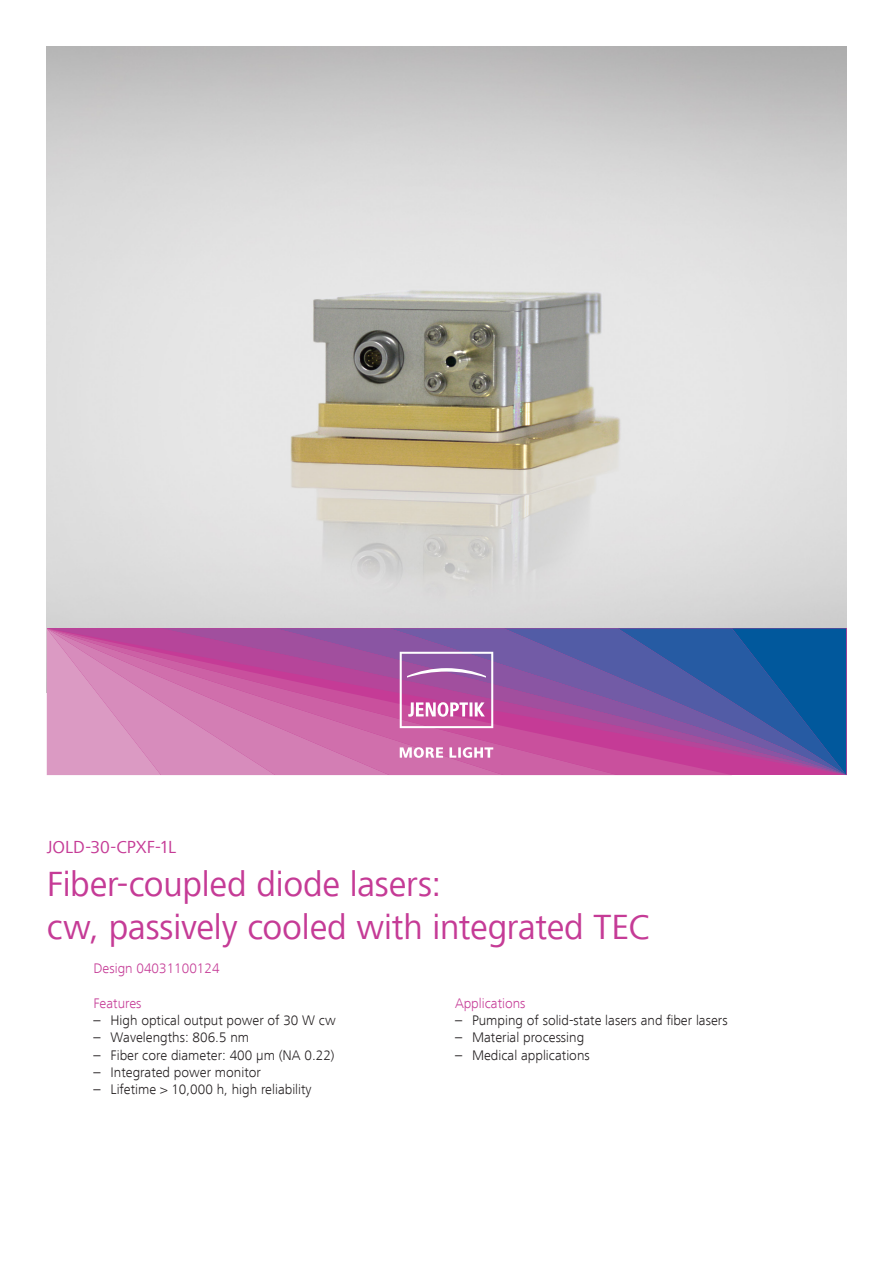
<style>
.page{position:relative;width:893px;height:1263px;background:#fff}
.page>*{position:absolute;margin:0;border:0;box-sizing:border-box;transform-origin:0 0}
.Headline_24_29_pt{font:36px "Frutiger Next LT";letter-spacing:-.005em;color:#c53b96}
.Headline_24_29_pt-2{font:18px "Frutiger Next LT";letter-spacing:-.005em;color:#c53b96}
.t1{font:300 14.25px "Frutiger Next LT";color:#231f20}
.Body_Text__Data_Shee{font:300 14.25px "Frutiger Next LT";color:#c53b96}
</style>
<div class="page">
<img style="left:47px;top:47px;width:799px;height:581px">
<svg style="left:732px;top:628px;width:114px;height:147px;background:#2d569e"></svg>
<svg style="left:618px;top:628px;width:114px;height:147px;background:#7054a1"></svg>
<svg style="left:47px;top:628px;width:571px;height:147px;background:#bb68aa"></svg>
<svg style="left:400px;top:747px;width:43px;height:11px"></svg>
<svg style="left:449px;top:747px;width:44px;height:11px"></svg>
<svg style="left:400px;top:652px;width:93px;height:76px;background:#ba6fb0"></svg>
<p class="Headline_24_29_pt-2" style="left:47px;top:837px;width:131px">JOLD-30-CPXF-1L</p>
<p class="Headline_24_29_pt" style="left:47px;top:864px;width:396px">Fiber-coupled diode lasers:</p>
<p class="Headline_24_29_pt" style="left:47px;top:907px;width:604px">cw, passively cooled with integrated TEC</p>
<p class="Body_Text__Data_Shee" style="left:94px;top:961px;width:128px">Design 04031100124</p>
<p class="Body_Text__Data_Shee" style="left:94px;top:995px;width:49px">Features</p>
<p class="t1" style="left:94px;top:1012px;width:244px">– High optical output power of 30 W cw</p>
<p class="t1" style="left:94px;top:1030px;width:157px">– Wavelengths: 806.5 nm</p>
<p class="t1" style="left:94px;top:1047px;width:243px">– Fiber core diameter: 400 μm (NA 0.22)</p>
<p class="t1" style="left:94px;top:1064px;width:169px">– Integrated power monitor</p>
<p class="t1" style="left:94px;top:1081px;width:220px">– Lifetime &gt; 10,000 h, high reliability</p>
<p class="Body_Text__Data_Shee" style="left:455px;top:995px;width:72px">Applications</p>
<p class="t1" style="left:455px;top:1012px;width:274px">– Pumping of solid-state lasers and fiber lasers</p>
<p class="t1" style="left:455px;top:1030px;width:131px">– Material processing</p>
<p class="t1" style="left:455px;top:1047px;width:136px">– Medical applications</p>
</div>
